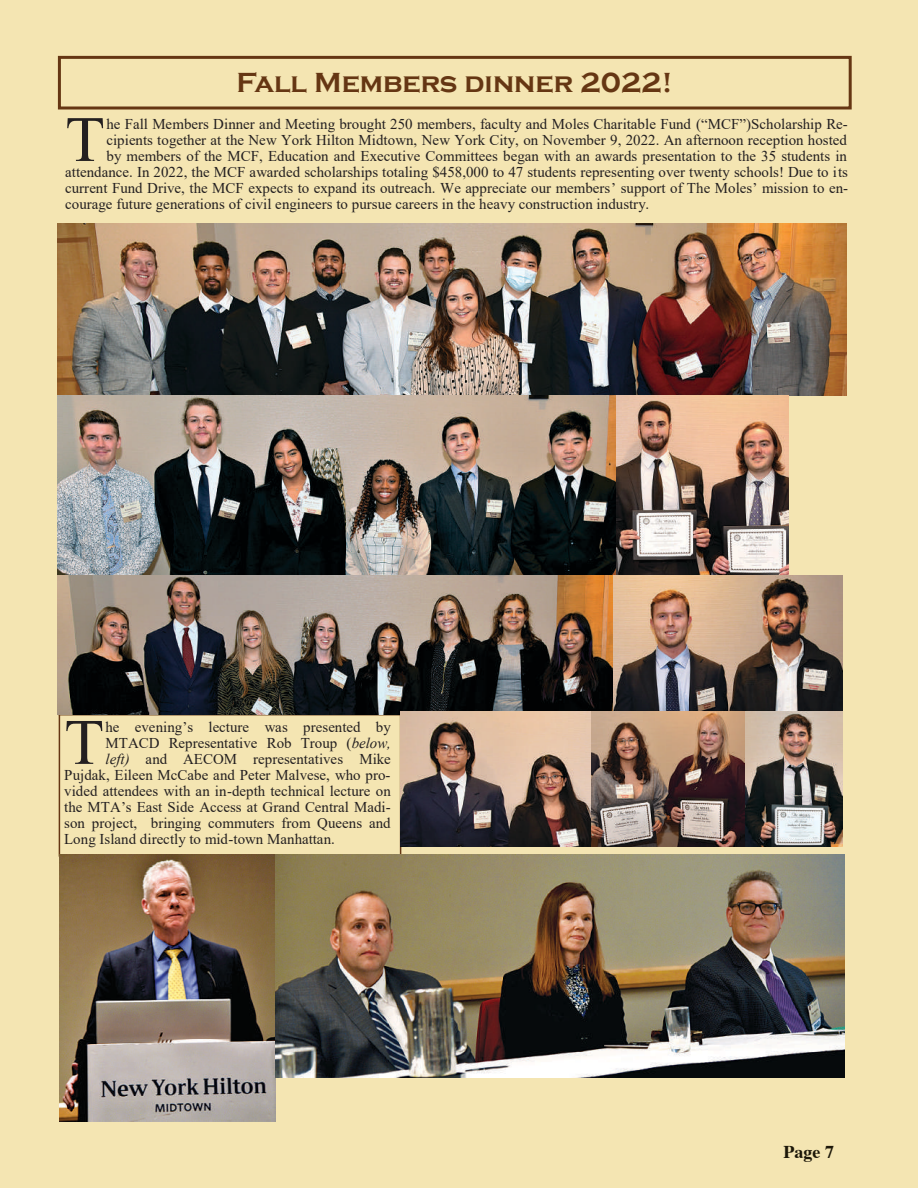
<style>
.page{position:relative;width:918px;height:1188px;background:#f4e5b2}
.page>*{position:absolute;margin:0;border:0;box-sizing:border-box;transform-origin:0 0}
.t1{font:64.8px "Times New Roman";color:#231f20}
.t2{font:64.65px "Times New Roman";color:#231f20}
.t3{font:700 28.5px "Copperplate Gothic";color:#653613}
.t4{font:700 18px "Times";color:#1c1708}
.t5{font:15px "Times New Roman";color:#231f20}
.s1{font-style:italic}
</style>
<div class="page">
<div style="left:58px;top:56px;width:794px;height:54px;border:3px solid #653613"></div>
<hr style="left:59px;top:714px;width:1px;height:143px;background:#653613">
<hr style="left:400px;top:714px;width:1px;height:143px;background:#653613">
<hr style="left:59px;top:714px;width:342px;height:1px;background:#653613">
<img style="left:57px;top:223px;width:790px;height:173px">
<img style="left:57px;top:395px;width:731px;height:180px">
<img style="left:57px;top:575px;width:786px;height:139px">
<img style="left:401px;top:711px;width:442px;height:136px">
<img style="left:59px;top:855px;width:217px;height:267px">
<img style="left:276px;top:855px;width:569px;height:223px">
<h3 class="t3" style="left:236px;top:67px;width:438px">Fall Members dinner 2022!</h3>
<h2 class="t2" style="left:65px;top:94px;width:41px">T</h2>
<p class="t5" style="left:107px;top:114px;width:743px">he Fall Members Dinner and Meeting brought 250 members, faculty and Moles Charitable Fund (“MCF”)Scholarship Re-</p>
<p class="t5" style="left:107px;top:130px;width:742px">cipients together at the New York Hilton Midtown, New York City, on November 9, 2022. An afternoon reception hosted</p>
<p class="t5" style="left:107px;top:146px;width:742px">by members of the MCF, Education and Executive Committees began with an awards presentation to the 35 students in</p>
<p class="t5" style="left:65px;top:162px;width:784px">attendance. In 2022, the MCF awarded scholarships totaling $458,000 to 47 students representing over twenty schools! Due to its</p>
<p class="t5" style="left:65px;top:177px;width:784px">current Fund Drive, the MCF expects to expand its outreach. We appreciate our members’ support of The Moles’ mission to en-</p>
<p class="t5" style="left:65px;top:193px;width:586px">courage future generations of civil engineers to pursue careers in the heavy construction industry.</p>
<h1 class="t1" style="left:64px;top:696px;width:41px">T</h1>
<p class="t5" style="left:106px;top:717px;width:287px">he evening’s lecture was presented by</p>
<p class="t5" style="left:106px;top:733px;width:287px">MTACD Representative Rob Troup (<span class="s1">below,</span></p>
<p class="t5" style="left:106px;top:749px;width:287px"><span class="s1">left)</span> and AECOM representatives Mike</p>
<p class="t5" style="left:64px;top:764px;width:328px">Pujdak, Eileen McCabe and Peter Malvese, who pro-</p>
<p class="t5" style="left:64px;top:780px;width:328px">vided attendees with an in-depth technical lecture on</p>
<p class="t5" style="left:64px;top:796px;width:328px">the MTA’s East Side Access at Grand Central Madi-</p>
<p class="t5" style="left:64px;top:812px;width:328px">son project, bringing commuters from Queens and</p>
<p class="t5" style="left:64px;top:828px;width:272px">Long Island directly to mid-town Manhattan.</p>
<p class="t4" style="left:784px;top:1135px;width:52px">Page 7</p>
</div>
